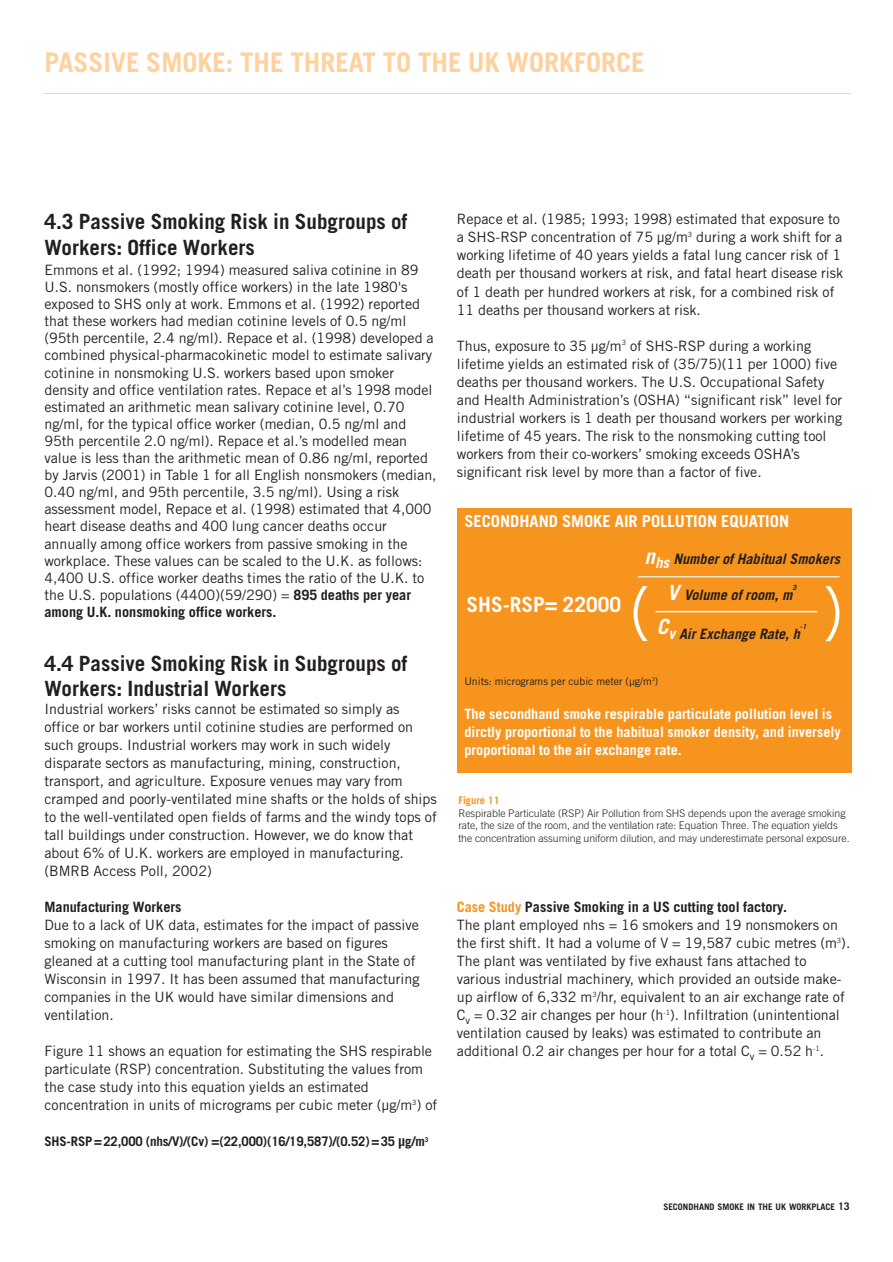
<style>
.page{position:relative;width:893px;height:1262px;background:#fff}
.page>*{position:absolute;margin:0;border:0;box-sizing:border-box;transform-origin:0 0}
.t1{font:300 67.5px "Trade Gothic";color:#fff}
.t2{font:700 27px "Trade Gothic";color:#fed19f}
.t3{font:700 21px/25.2px "Trade Gothic";color:#231f1f}
.t4{font:700 21px "Trade Gothic";color:#fff}
.t5{font:700 16.5px "Trade Gothic";color:#fff}
.t6{font:14.25px/18px "Trade Gothic";color:#231f1f}
.t7{font:700 14.25px/18px "Trade Gothic";color:#fff}
.t8{font:italic 700 14.25px "Trade Gothic";color:#231f1f}
.t9{font:700 14.25px "Trade Gothic";color:#231f1f}
.t10{font:700 13.2px "Trade Gothic";letter-spacing:-.01em;color:#231f1f}
.t11{font:300 10.5px/12.6px "Trade Gothic";color:#231f1f}
.t12{font:10.5px "Trade Gothic";color:#231f1f}
.t13{font:700 10.5px "Trade Gothic";color:#f7941e}
.t14{font:700 9px "Trade Gothic";color:#231f1f}
.t15{font:italic 700 7.2px "Trade Gothic";color:#231f1f}
.s1{font-weight:700}
.s2{font-size:14.25px}
.s3{font-size:21px;color:#fff}
.s4{font-size:15px;color:#fff}
.s5{font-weight:700;color:#f7941e}
.s6{font-size:10.5px}
</style>
<div class="page">
<hr style="left:43px;top:93px;width:808px;height:1px;background:#fed19f">
<div style="left:457px;top:508px;width:394px;height:265px;background:#f7941e"></div>
<hr style="left:655px;top:611px;width:162px;height:1px;background:#fff">
<hr style="left:638px;top:576px;width:201px;height:1px;background:#fff">
<h2 class="t2" style="left:44px;top:53px;width:601px">PASSIVE SMOKE: THE THREAT TO THE UK WORKFORCE</h2>
<h3 class="t3" style="left:44px;top:211px;width:364px">4.3 Passive Smoking Risk in Subgroups of<br>Workers: Office Workers</h3>
<p class="t6" style="left:44px;top:262px;width:393px;line-height:17.1px">Emmons et al. (1992; 1994) measured saliva cotinine in 89<br>U.S. nonsmokers (mostly office workers) in the late 1980's exposed to SHS only at work. Emmons et al. (1992) reported that these workers had median cotinine levels of 0.5 ng/ml (95th percentile, 2.4 ng/ml). Repace et al. (1998) developed a combined physical-pharmacokinetic model to estimate salivary cotinine in nonsmoking U.S. workers based upon smoker density and office ventilation rates. Repace et al’s 1998 model estimated an arithmetic mean salivary cotinine level, 0.70 ng/ml, for the typical office worker (median, 0.5 ng/ml and 95th percentile 2.0 ng/ml). Repace et al.’s modelled mean value is less than the arithmetic mean of 0.86 ng/ml, reported by Jarvis (2001) in Table 1 for all English nonsmokers (median, 0.40 ng/ml, and 95th percentile, 3.5 ng/ml). Using a risk assessment model, Repace et al. (1998) estimated that 4,000 heart disease deaths and 400 lung cancer deaths occur annually among office workers from passive smoking in the workplace. These values can be scaled to the U.K. as follows:<br>4,400 U.S. office worker deaths times the ratio of the U.K. to the U.S. populations (4400)(59/290) = <span class="s1">895 deaths per year among U.K. nonsmoking office workers.</span></p>
<h3 class="t3" style="left:44px;top:653px;width:364px">4.4 Passive Smoking Risk in Subgroups of<br>Workers: Industrial Workers</h3>
<p class="t6" style="left:44px;top:701px;width:394px">Industrial workers’ risks cannot be estimated so simply as office or bar workers until cotinine studies are performed on such groups. Industrial workers may work in such widely disparate sectors as manufacturing, mining, construction, transport, and agriculture. Exposure venues may vary from cramped and poorly-ventilated mine shafts or the holds of ships to the well-ventilated open fields of farms and the windy tops of tall buildings under construction. However, we do know that about 6% of U.K. workers are employed in manufacturing. (BMRB Access Poll, 2002)</p>
<p class="t9" style="left:44px;top:902px;width:139px">Manufacturing Workers</p>
<p class="t6" style="left:44px;top:917px;width:376px">Due to a lack of UK data, estimates for the impact of passive smoking on manufacturing workers are based on figures gleaned at a cutting tool manufacturing plant in the State of Wisconsin in 1997. It has been assumed that manufacturing companies in the UK would have similar dimensions and ventilation.</p>
<p class="t6" style="left:44px;top:1043px;width:394px">Figure 11 shows an equation for estimating the SHS respirable particulate (RSP) concentration. Substituting the values from the case study into this equation yields an estimated concentration in units of micrograms per cubic meter (µg/m<sup>3</sup>) of</p>
<p class="t10" style="left:44px;top:1136px;width:385px">SHS-RSP=22,000 (nhs/V)/(Cv) =(22,000)(16/19,587)/(0.52)=35 <span class="s2">µ</span>g/m<sup>3</sup></p>
<p class="t6" style="left:457px;top:212px;width:388px">Repace et al. (1985; 1993; 1998) estimated that exposure to a SHS-RSP concentration of 75 µg/m<sup>3</sup> during a work shift for a working lifetime of 40 years yields a fatal lung cancer risk of 1 death per thousand workers at risk, and fatal heart disease risk of 1 death per hundred workers at risk, for a combined risk of 11 deaths per thousand workers at risk.</p>
<p class="t6" style="left:457px;top:338px;width:387px">Thus, exposure to 35 µg/m<sup>3</sup> of SHS-RSP during a working lifetime yields an estimated risk of (35/75)(11 per 1000) five deaths per thousand workers. The U.S. Occupational Safety and Health Administration’s (OSHA) “significant risk” level for industrial workers is 1 death per thousand workers per working lifetime of 45 years. The risk to the nonsmoking cutting tool workers from their co-workers’ smoking exceeds OSHA’s significant risk level by more than a factor of five.</p>
<p class="t5" style="left:464px;top:515px;width:326px">SECONDHAND SMOKE AIR POLLUTION EQUATION</p>
<p class="t8" style="left:644px;top:553px;width:197px"><span class="s3">n</span><span class="s4">hs</span> Number of Habitual Smokers</p>
<p class="t8" style="left:667px;top:589px;width:127px"><span class="s3">V</span> Volume of room, m</p>
<p class="t15" style="left:792px;top:584px;width:5px">3</p>
<p class="t8" style="left:657px;top:628px;width:144px"><sup>C</sup><span class="s4">v</span> Air Exchange Rate, h</p>
<p class="t15" style="left:799px;top:623px;width:8px">-1</p>
<p class="t12" style="left:464px;top:677px;width:196px">Units: micrograms per cubic meter (µg/m<sup>3</sup>)</p>
<p class="t7" style="left:464px;top:706px;width:378px">The secondhand smoke respirable particulate pollution level is dirctly proportional to the habitual smoker density, and inversely proportional to the air exchange rate.</p>
<h1 class="t1" style="left:629px;top:587px;width:24px">(</h1>
<h1 class="t1" style="left:821px;top:587px;width:24px">)</h1>
<h3 class="t4" style="left:466px;top:597px;width:156px">SHS-RSP= 22000</h3>
<p class="t13" style="left:458px;top:796px;width:43px">Figure 11</p>
<p class="t11" style="left:458px;top:807px;width:393px">Respirable Particulate (RSP) Air Pollution from SHS depends upon the average smoking rate, the size of the room, and the ventilation rate: Equation Three. The equation yields the concentration assuming uniform dilution, and may underestimate personal exposure.</p>
<p class="t6" style="left:457px;top:899px;width:395px"><span class="s5">Case Study</span> <span class="s1">Passive Smoking in a US cutting tool factory.<br></span>The plant employed nhs = 16 smokers and 19 nonsmokers on the first shift. It had a volume of V = 19,587 cubic metres (m<sup>3</sup>).<br>The plant was ventilated by five exhaust fans attached to various industrial machinery, which provided an outside make&shy;up airflow of 6,332 m<sup>3</sup>/hr, equivalent to an air exchange rate of C<sub>v</sub> = 0.32 air changes per hour (h<sup>-1</sup>). Infiltration (unintentional ventilation caused by leaks) was estimated to contribute an additional 0.2 air changes per hour for a total C<sub>v</sub> = 0.52 h<sup>-1</sup>.</p>
<p class="t14" style="left:663px;top:1203px;width:188px">SECONDHAND SMOKE IN THE UK WORKPLACE <span class="s6">13</span></p>
</div>
